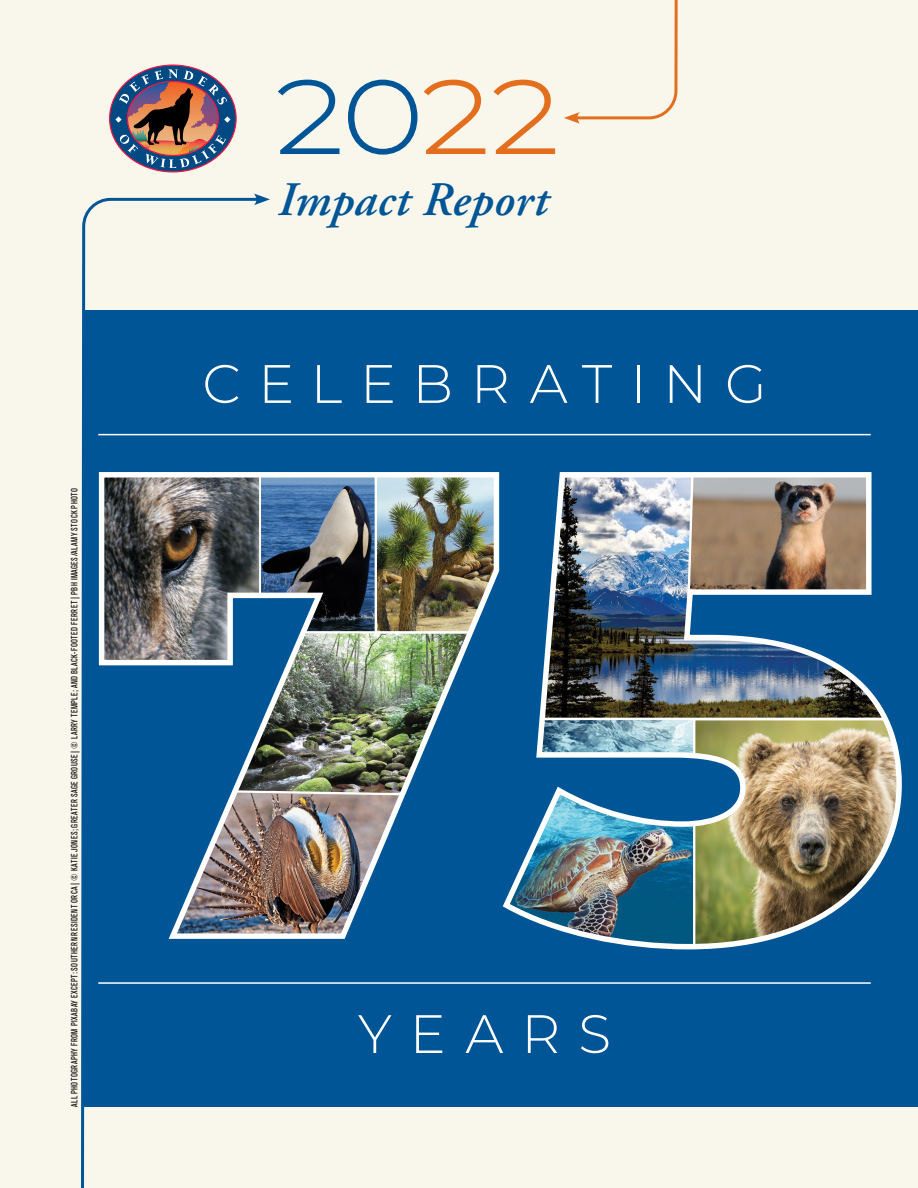
<style>
.page{position:relative;width:918px;height:1188px;background:#f9f7ec}
.page>*{position:absolute;margin:0;border:0;box-sizing:border-box;transform-origin:0 0}
.t1{font:300 123px "Montserrat";color:#005596}
.t2{font:300 54px "Montserrat";letter-spacing:.33em;color:#fff}
.t3{font:italic 600 48px "Adobe Garamond Pro";letter-spacing:.005em;color:#005596}
.t4{font:condensed 9px "Akzidenz Grotesk Std";letter-spacing:.05em;color:#000}
.s1{color:#e36f1e}
</style>
<div class="page">
<div style="left:84px;top:310px;width:834px;height:797px;background:#005596"></div>
<svg style="left:81px;top:66px;width:182px;height:1122px"></svg>
<svg style="left:254px;top:193px;width:16px;height:12px"></svg>
<svg style="left:564px;top:0;width:114px;height:124px"></svg>
<svg style="left:110px;top:65px;width:126px;height:107px"></svg>
<svg style="left:115px;top:69px;width:115px;height:99px;background:#756e78"></svg>
<div style="left:127px;top:81px;width:92px;height:75px;border:1px solid #ed1846;border-radius:50%"></div>
<img style="left:99px;top:472px;width:803px;height:477px">
<hr style="left:98px;top:434px;width:773px;height:1px;background:#fff">
<hr style="left:98px;top:982px;width:773px;height:2px;background:#fff">
<p class="t4" style="left:69px;top:1107px;width:620px;rotate:-90deg">ALL PHOTOGRAPHY FROM PIXABAY EXCEPT: SOUTHERN RESIDENT ORCA | © KATIE JONES; GREATER SAGE GROUSE | © LARRY TEMPLE; AND BLACK-FOOTED FERRET | PBH IMAGES/ALAMY STOCK PHOTO</p>
<h1 class="t1" style="left:276px;top:27px;width:286px">20<span class="s1">22</span></h1>
<h3 class="t3" style="left:278px;top:172px;width:272px">Impact Report</h3>
<h2 class="t2" style="left:202px;top:347px;width:566px">CELEBRATING</h2>
<h2 class="t2" style="left:358px;top:997px;width:255px">YEARS</h2>
</div>
